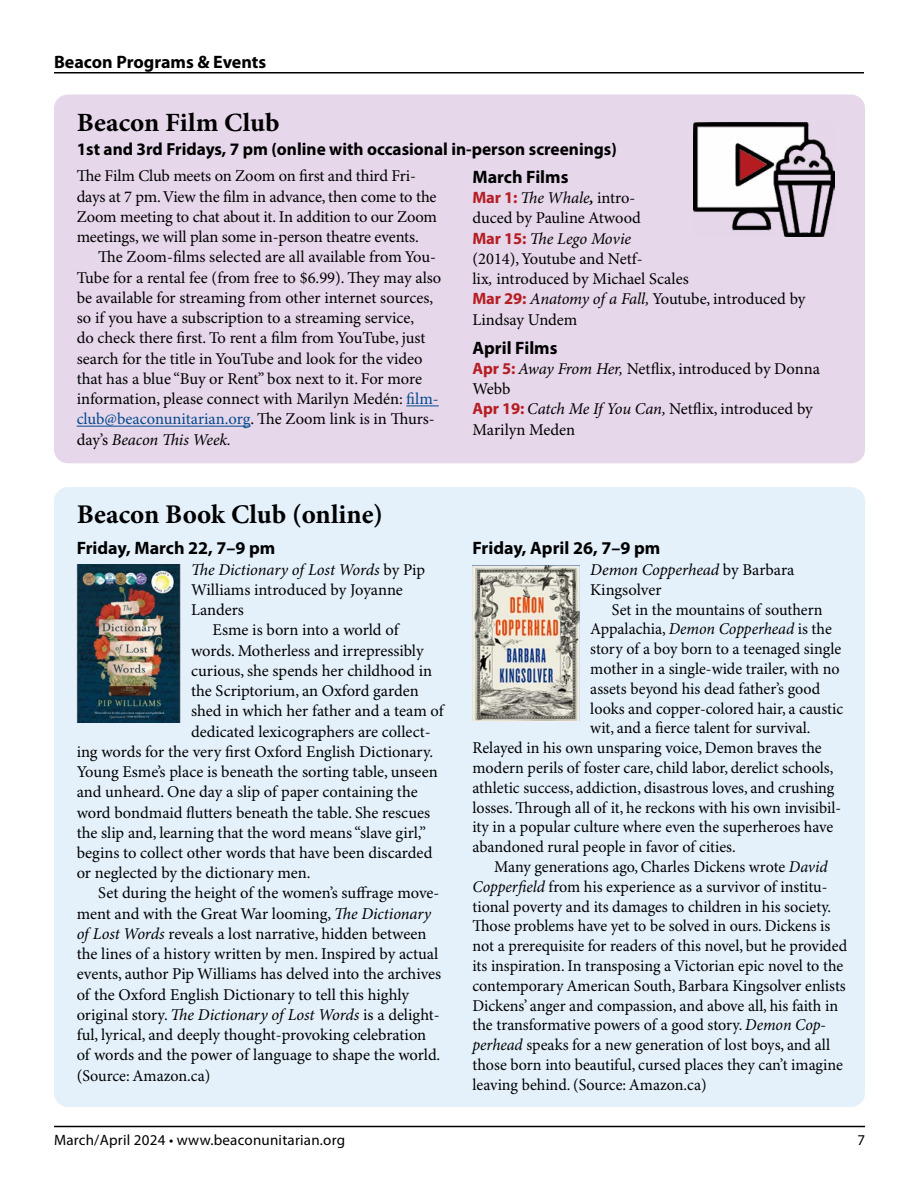
<style>
.page{position:relative;width:918px;height:1188px;background:#fff}
.page>*{position:absolute;margin:0;border:0;box-sizing:border-box;transform-origin:0 0}
.t1{font:700 27px "Minion Pro";letter-spacing:.01em;color:#000}
.t2{font:700 26.25px "Minion Pro";color:#000}
.t3{font:700 18px "Myriad Pro";color:#000}
.t4{font:700 17.55px "Myriad Pro";color:#000}
.t5{font:16.5px/20.2px "Minion Pro";letter-spacing:-.005em;color:#000}
.t6{font:italic 16.5px "Minion Pro";letter-spacing:-.005em;color:#000}
.t7{font:15px "Myriad Pro";letter-spacing:.015em;color:#000}
.s1{color:#02498c}
.s2{font-style:italic}
.s3{font-style:normal}
.s4{font-family:"Myriad Pro";font-weight:700;color:#b61d22}
.s5{font-weight:700;font-style:italic}
</style>
<div class="page">
<hr style="left:54px;top:1126px;width:811px;height:1px;background:#000">
<hr style="left:54px;top:72px;width:810px;height:2px;background:#000">
<div style="left:54px;top:487px;width:811px;height:620px;background:#e4f1fb;border-radius:14px"></div>
<img style="left:77px;top:565px;width:103px;height:158px">
<img style="left:472px;top:566px;width:108px;height:156px">
<div style="left:54px;top:94px;width:811px;height:369px;background:#e6d7ea;border-radius:14px"></div>
<hr style="left:406px;top:405px;width:33px;height:1px;background:#02498c">
<hr style="left:77px;top:426px;width:174px;height:1px;background:#02498c">
<img style="left:693px;top:123px;width:142px;height:114px">
<p class="t3" style="left:54px;top:51px;width:214px">Beacon Programs &amp; Events</p>
<h2 class="t2" style="left:77px;top:107px;width:204px">Beacon Film Club</h2>
<p class="t4" style="left:77px;top:139px;width:542px">1st and 3rd Fridays, 7 pm (online with occasional in-person screenings)</p>
<p class="t5" style="left:77px;top:167px;width:362px">The Film Club meets on Zoom on first and third Fri&shy;days at 7 pm. View the film in advance, then come to the Zoom meeting to chat about it. In addition to our Zoom meetings, we will plan some in-person theatre events.</p>
<p class="t5" style="left:77px;top:248px;width:366px;text-indent:22px">The Zoom-films selected are all available from You-Tube for a rental fee (from free to $6.99). They may also be available for streaming from other internet sources, so if you have a subscription to a streaming service,<br>do check there first. To rent a film from YouTube, just search for the title in YouTube and look for the video that has a blue “Buy or Rent” box next to it. For more information, please connect with Marilyn Medén: <span class="s1">film&shy;club@beaconunitarian.org</span>. The Zoom link is in Thurs&shy;day’s <span class="s2">Beacon This Week.</span></p>
<h1 class="t1" style="left:77px;top:498px;width:308px">Beacon Book Club (online)</h1>
<p class="t3" style="left:77px;top:538px;width:200px">Friday, March 22, 7–9 pm</p>
<p class="t6" style="left:191px;top:559px;width:236px">The Dictionary of Lost Words <span class="s3">by Pip</span></p>
<p class="t5" style="left:191px;top:580px;width:213px">Williams introduced by Joyanne</p>
<p class="t5" style="left:191px;top:600px;width:54px">Landers</p>
<p class="t5" style="left:213px;top:621px;width:187px">Esme is born into a world of</p>
<p class="t5" style="left:191px;top:641px;width:234px">words. Motherless and irrepressibly</p>
<p class="t5" style="left:191px;top:661px;width:243px">curious, she spends her childhood in</p>
<p class="t5" style="left:191px;top:681px;width:229px">the Scriptorium, an Oxford garden</p>
<p class="t5" style="left:191px;top:702px;width:254px">shed in which her father and a team of</p>
<p class="t5" style="left:191px;top:722px;width:241px">dedicated lexicographers are collect-</p>
<p class="t5" style="left:77px;top:742px;width:358px">ing words for the very first Oxford English Dictionary.</p>
<p class="t5" style="left:77px;top:762px;width:363px">Young Esme’s place is beneath the sorting table, unseen</p>
<p class="t5" style="left:77px;top:783px;width:343px">and unheard. One day a slip of paper containing the</p>
<p class="t5" style="left:77px;top:803px;width:355px">word bondmaid flutters beneath the table. She rescues</p>
<p class="t5" style="left:77px;top:823px;width:351px">the slip and, learning that the word means “slave girl,”</p>
<p class="t5" style="left:77px;top:843px;width:357px">begins to collect other words that have been discarded</p>
<p class="t5" style="left:77px;top:864px;width:235px">or neglected by the dictionary men.</p>
<p class="t5" style="left:98px;top:884px;width:343px">Set during the height of the women’s suffrage move-</p>
<p class="t5" style="left:77px;top:904px;width:356px">ment and with the Great War looming, <span class="s2">The Dictionary</span></p>
<p class="t5" style="left:77px;top:924px;width:351px"><span class="s2">of Lost Words</span> reveals a lost narrative, hidden between</p>
<p class="t5" style="left:77px;top:945px;width:363px">the lines of a history written by men. Inspired by actual</p>
<p class="t5" style="left:77px;top:965px;width:366px">events, author Pip Williams has delved into the archives</p>
<p class="t5" style="left:77px;top:985px;width:334px">of the Oxford English Dictionary to tell this highly</p>
<p class="t5" style="left:77px;top:1005px;width:365px">original story. <span class="s2">The Dictionary of Lost Words</span> is a delight-</p>
<p class="t5" style="left:77px;top:1025px;width:351px">ful, lyrical, and deeply thought-provoking celebration</p>
<p class="t5" style="left:77px;top:1046px;width:365px">of words and the power of language to shape the world.</p>
<p class="t5" style="left:77px;top:1066px;width:135px">(Source: Amazon.ca)</p>
<p class="t3" style="left:472px;top:167px;width:98px">March Films</p>
<p class="t5" style="left:472px;top:189px;width:334px"><span class="s4">Mar 1:</span> <span class="s2">The Whale</span><span class="s5">,</span> intro-<br>duced by Pauline Atwood<br><span class="s4">Mar 15:</span> <span class="s2">The Lego Movie<br></span>(2014), Youtube and Netf-<br>lix<span class="s2">,</span> introduced by Michael Scales<br><span class="s4">Mar 29:</span> <span class="s2">Anatomy of a Fall,</span> Youtube, introduced by<br>Lindsay Undem</p>
<p class="t3" style="left:472px;top:337px;width:87px">April Films</p>
<p class="t5" style="left:472px;top:359px;width:349px"><span class="s4">Apr 5:</span> <span class="s2">Away From Her,</span> Netflix, introduced by Donna<br>Webb<br><span class="s4">Apr 19:</span> <span class="s2">Catch Me If You Can,</span> Netflix, introduced by<br>Marilyn Meden</p>
<p class="t3" style="left:472px;top:538px;width:189px">Friday, April 26, 7–9 pm</p>
<p class="t5" style="left:590px;top:560px;width:206px"><span class="s2">Demon Copperhead</span> by Barbara<br>Kingsolver</p>
<p class="t5" style="left:612px;top:600px;width:212px">Set in the mountains of southern</p>
<p class="t5" style="left:590px;top:620px;width:243px">Appalachia, <span class="s2">Demon Copperhead</span> is the</p>
<p class="t5" style="left:590px;top:639px;width:252px">story of a boy born to a teenaged single</p>
<p class="t5" style="left:590px;top:659px;width:251px">mother in a single-wide trailer, with no</p>
<p class="t5" style="left:590px;top:679px;width:231px">assets beyond his dead father’s good</p>
<p class="t5" style="left:590px;top:699px;width:254px">looks and copper-colored hair, a caustic</p>
<p class="t5" style="left:590px;top:719px;width:222px">wit, and a fierce talent for survival.</p>
<p class="t5" style="left:473px;top:738px;width:351px">Relayed in his own unsparing voice, Demon braves the</p>
<p class="t5" style="left:473px;top:758px;width:362px">modern perils of foster care, child labor, derelict schools,</p>
<p class="t5" style="left:473px;top:778px;width:363px">athletic success, addiction, disastrous loves, and crushing</p>
<p class="t5" style="left:473px;top:798px;width:370px">losses. Through all of it, he reckons with his own invisibil-</p>
<p class="t5" style="left:472px;top:818px;width:362px">ity in a popular culture where even the superheroes have</p>
<p class="t5" style="left:472px;top:837px;width:265px">abandoned rural people in favor of cities.</p>
<p class="t5" style="left:494px;top:857px;width:335px">Many generations ago, Charles Dickens wrote <span class="s2">David</span></p>
<p class="t5" style="left:472px;top:877px;width:356px"><span class="s2">Copperfield</span> from his experience as a survivor of institu-</p>
<p class="t5" style="left:473px;top:897px;width:360px">tional poverty and its damages to children in his society.</p>
<p class="t5" style="left:473px;top:917px;width:359px">Those problems have yet to be solved in ours. Dickens is</p>
<p class="t5" style="left:473px;top:936px;width:376px">not a prerequisite for readers of this novel, but he provided</p>
<p class="t5" style="left:473px;top:956px;width:372px">its inspiration. In transposing a Victorian epic novel to the</p>
<p class="t5" style="left:473px;top:976px;width:375px">contemporary American South, Barbara Kingsolver enlists</p>
<p class="t5" style="left:473px;top:996px;width:367px">Dickens’ anger and compassion, and above all, his faith in</p>
<p class="t5" style="left:473px;top:1016px;width:355px">the transformative powers of a good story. <span class="s2">Demon Cop-</span></p>
<p class="t5" style="left:473px;top:1035px;width:359px"><span class="s2">perhead</span> speaks for a new generation of lost boys, and all</p>
<p class="t5" style="left:473px;top:1055px;width:372px">those born into beautiful, cursed places they can’t imagine</p>
<p class="t5" style="left:473px;top:1075px;width:236px">leaving behind. (Source: Amazon.ca)</p>
<p class="t7" style="left:54px;top:1132px;width:293px">March/April 2024 • www.beaconunitarian.org</p>
<p class="t7" style="left:857px;top:1132px;width:9px">7</p>
</div>
